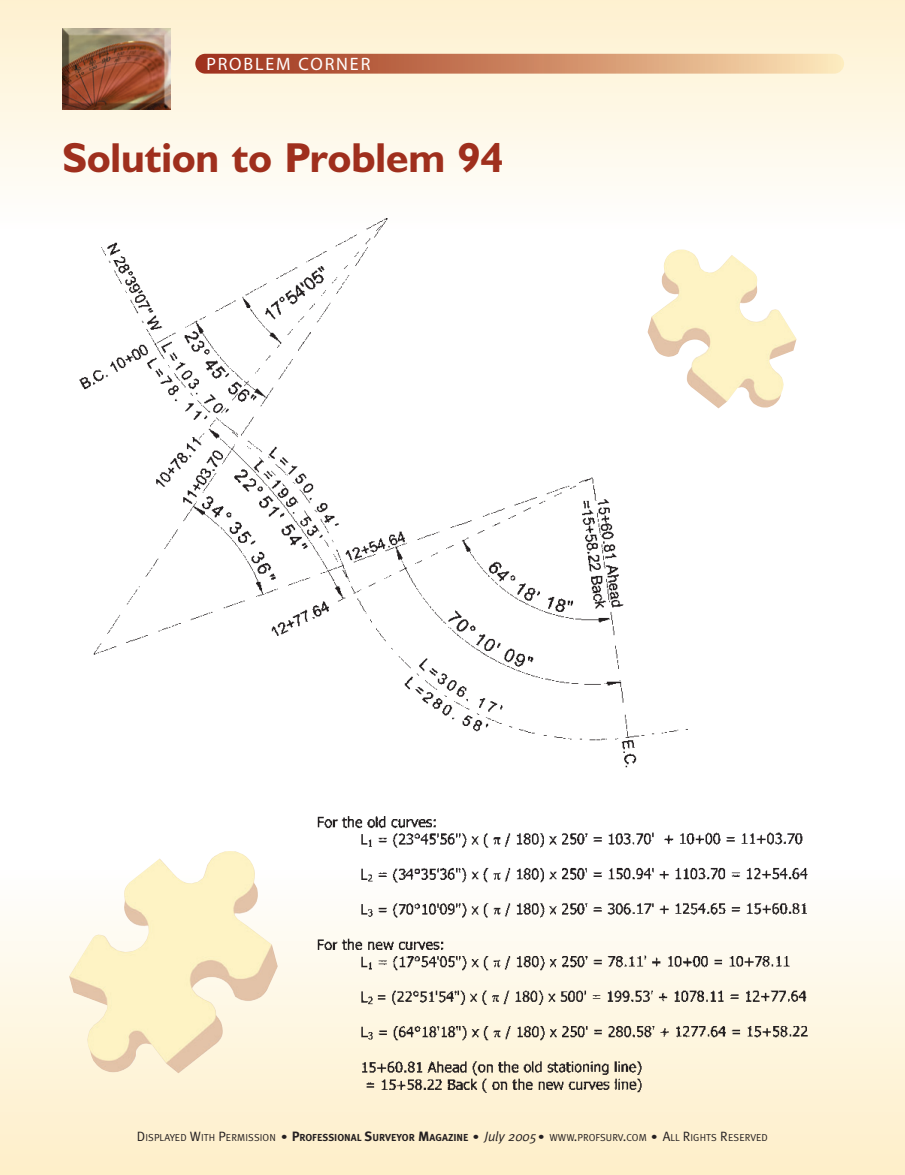
<style>
.page{position:relative;width:905px;height:1175px;background:#fff}
.page>*{position:absolute;margin:0;border:0;box-sizing:border-box;transform-origin:0 0}
.t1{font:700 42px "Humanist 521 BT";color:#9f2f1d}
.t2{font:18px "Myriad";letter-spacing:.105em;color:#fff}
.t3{font:10.2px "Meta Plus Normal Caps";color:#231f20}
.s1{font-family:"Meta Plus Normal";font-size:13.5px}
.s2{font-family:"Meta Plus Normal"}
.s3{font-family:"Garamond";font-weight:700;font-size:13.5px}
.s4{font-family:"Meta Plus";font-weight:700;font-size:13.5px}
.s5{font-family:"Meta Plus";font-weight:700}
.s6{font-family:"Meta Plus Normal";font-style:italic;font-size:13.5px}
.s7{font-size:13.5px}
</style>
<div class="page">
<div style="left:0;top:0;width:904px;height:228px;background:linear-gradient(to bottom,#fef1cf,#fefefd)"></div>
<img style="left:62px;top:28px;width:108px;height:81px">
<div style="left:195px;top:54px;width:649px;height:20px;background:linear-gradient(to right,#9d2b15,#fce3b3);border-radius:10px"></div>
<div style="left:0;top:869px;width:904px;height:305px;background:linear-gradient(to bottom,#fefefe,#feefc8)"></div>
<img style="left:697px;top:255px;width:99px;height:153px">
<img style="left:69px;top:851px;width:209px;height:222px">
<img style="left:305px;top:816px;width:519px;height:285px">
<img style="left:73px;top:206px;width:624px;height:562px">
<h2 class="t2" style="left:206px;top:57px;width:165px">PROBLEM CORNER</h2>
<h1 class="t1" style="left:62px;top:146px;width:443px">Solution to Problem 94</h1>
<p class="t3" style="left:137px;top:1131px;width:632px"><span class="s1">D</span><span class="s2">ISPLAYED</span> <span class="s1">W</span><span class="s2">ITH</span> <span class="s1">P</span><span class="s2">ERMISSION</span> <span class="s3">•</span> <span class="s4">P</span><span class="s5">ROFESSIONAL</span> <span class="s4">S</span><span class="s5">URVEYOR</span> <span class="s4">M</span><span class="s5">AGAZINE</span> <span class="s3">•</span> <span class="s6">July 2005</span><span class="s3">•</span> WWW<span class="s7">.</span>PROFSURV<span class="s7">.</span>COM <span class="s3">•</span> <span class="s7">A</span>LL <span class="s7">R</span>IGHTS <span class="s7">R</span>ESERVED</p>
</div>
